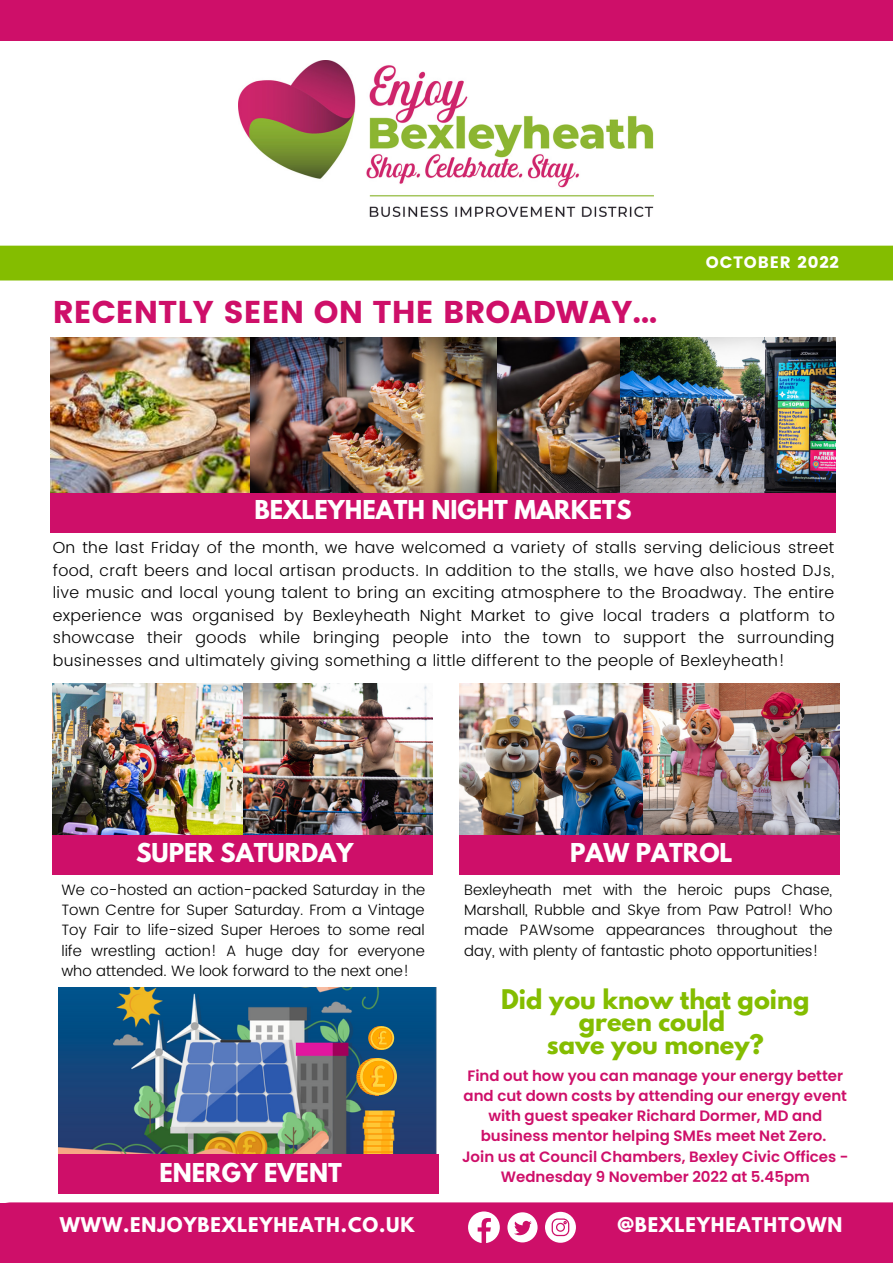
<style>
.page{position:relative;width:893px;height:1264px;background:#fff}
.page>*{position:absolute;margin:0;border:0;box-sizing:border-box;transform-origin:0 0}
.t1{font:31.5px "Poppins";color:#ce0f69}
.t2{font:700 24px/22.5px "League Spartan";color:#84bd00;text-align:center}
.t3{font:700 23.1px "League Spartan";color:#fff}
.t4{font:700 18px "League Spartan";letter-spacing:.05em;color:#fff}
.t5{font:16.5px "Poppins";letter-spacing:.05em;color:#fff}
.t6{font:300 16.05px/22.5px "Poppins";letter-spacing:.025em;color:#000;text-align:justify}
.t7{font:300 15px/20.2px "Poppins";color:#000;text-align:justify}
.t8{font:600 15px/20.2px "Poppins";color:#ce0f69;text-align:center}
</style>
<div class="page">
<div style="left:0;top:0;width:892px;height:1262px;background:#ce0f69"></div>
<div style="left:0;top:41px;width:892px;height:1161px;background:#fff"></div>
<img style="left:59px;top:987px;width:377px;height:167px">
<div style="left:0;top:246px;width:892px;height:34px;background:#84bd00"></div>
<img style="left:239px;top:61px;width:414px;height:156px">
<img style="left:249px;top:337px;width:371px;height:156px">
<img style="left:53px;top:683px;width:190px;height:151px">
<img style="left:243px;top:683px;width:189px;height:151px">
<img style="left:643px;top:683px;width:196px;height:151px">
<img style="left:459px;top:683px;width:183px;height:151px">
<div style="left:53px;top:834px;width:380px;height:40px;background:#ce0f69"></div>
<div style="left:459px;top:834px;width:380px;height:40px;background:#ce0f69"></div>
<svg style="left:468px;top:1211px;width:32px;height:31px"></svg>
<svg style="left:507px;top:1212px;width:30px;height:30px"></svg>
<svg style="left:545px;top:1211px;width:31px;height:31px"></svg>
<img style="left:620px;top:337px;width:215px;height:156px">
<img style="left:50px;top:337px;width:199px;height:156px">
<div style="left:59px;top:1154px;width:380px;height:40px;background:#ce0f69"></div>
<svg style="left:360px;top:1058px;width:37px;height:37px"></svg>
<svg style="left:363px;top:1060px;width:31px;height:32px"></svg>
<div style="left:363px;top:1060px;width:30px;height:32px;background:#ffab00;border-radius:50%"></div>
<svg style="left:356px;top:1058px;width:29px;height:37px"></svg>
<svg style="left:370px;top:1026px;width:24px;height:23px"></svg>
<div style="left:372px;top:1028px;width:20px;height:20px;background:#fba107;border-radius:50%"></div>
<div style="left:372px;top:1028px;width:19px;height:20px;background:#ffab00;border-radius:50%"></div>
<svg style="left:368px;top:1026px;width:18px;height:24px"></svg>
<div style="left:50px;top:493px;width:785px;height:39px;background:#ce0f69"></div>
<h1 class="t1" style="left:53px;top:294px;width:606px">RECENTLY SEEN ON THE BROADWAY...</h1>
<p class="t5" style="left:705px;top:252px;width:135px">OCTOBER 2022</p>
<h3 class="t3" style="left:254px;top:498px;width:378px">BEXLEYHEATH NIGHT MARKETS</h3>
<p class="t6" style="left:53px;top:536px;width:783px">On the last Friday of the month, we have welcomed a variety of stalls serving delicious street food, craft beers and local artisan products. In addition to the stalls, we have also hosted DJs, live music and local young talent to bring an exciting atmosphere to the Broadway. The entire experience was organised by Bexleyheath Night Market to give local traders a platform to showcase their goods while bringing people into the town to support the surrounding businesses and ultimately giving something a little different to the people of Bexleyheath!</p>
<h3 class="t3" style="left:136px;top:841px;width:219px">SUPER SATURDAY</h3>
<h3 class="t3" style="left:570px;top:841px;width:164px">PAW PATROL</h3>
<p class="t7" style="left:61px;top:879px;width:365px">We co-hosted an action-packed Saturday in the Town Centre for Super Saturday. From a Vintage Toy Fair to life-sized Super Heroes to some real life wrestling action! A huge day for everyone who attended. We look forward to the next one!</p>
<p class="t7" style="left:464px;top:879px;width:370px">Bexleyheath met with the heroic pups Chase, Marshall, Rubble and Skye from Paw Patrol! Who made PAWsome appearances throughout the day, with plenty of fantastic photo opportunities!</p>
<h3 class="t3" style="left:159px;top:1161px;width:184px">ENERGY EVENT</h3>
<h2 class="t2" style="left:501px;top:991px;width:309px">Did you know that going green could<br>save you money?</h2>
<p class="t8" style="left:462px;top:1065px;width:388px">Find out how you can manage your energy better and cut down costs by attending our energy event with guest speaker Richard Dormer, MD and business mentor helping SMEs meet Net Zero.<br>Join us at Council Chambers, Bexley Civic Offices - Wednesday 9 November 2022 at 5.45pm</p>
<p class="t4" style="left:60px;top:1215px;width:356px">WWW.ENJOYBEXLEYHEATH.CO.UK</p>
<p class="t4" style="left:617px;top:1215px;width:226px">@BEXLEYHEATHTOWN</p>
</div>
